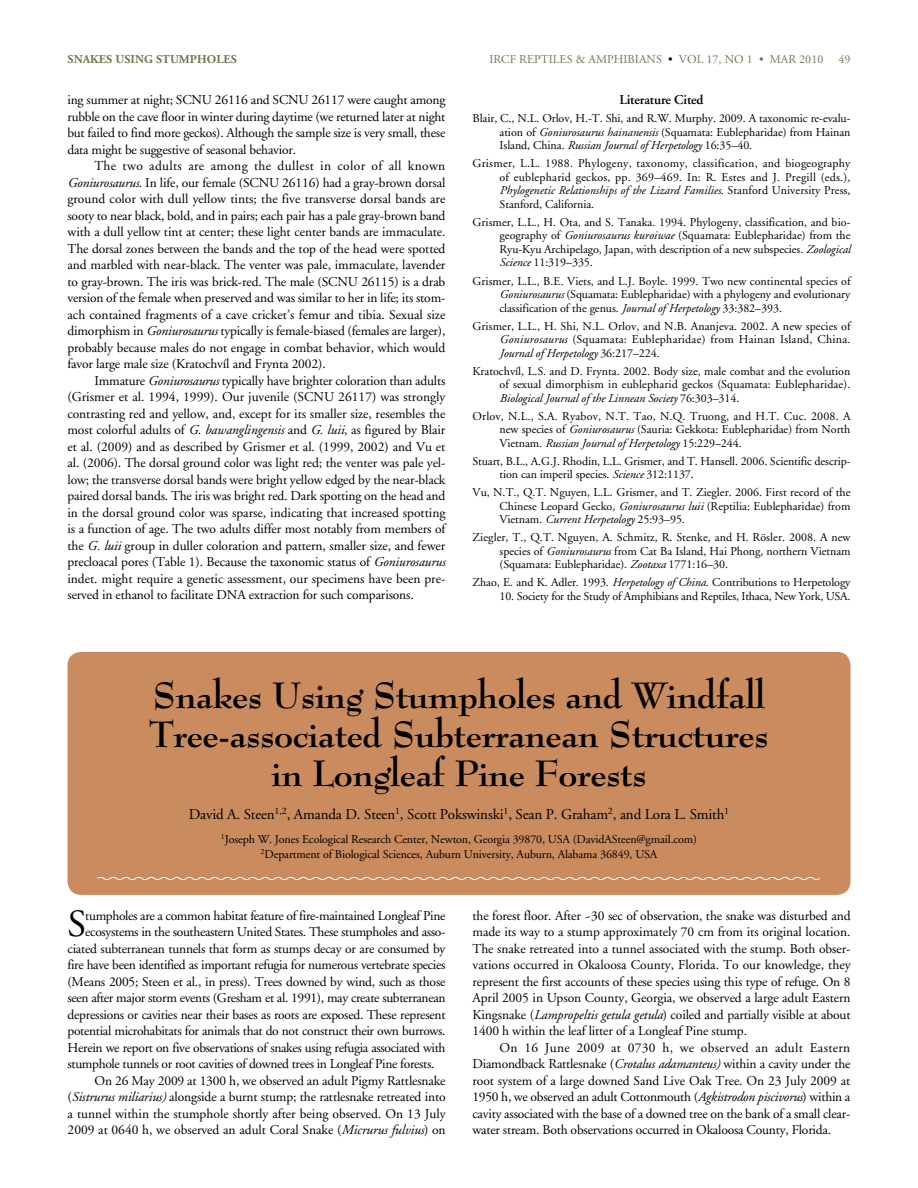
<style>
.page{position:relative;width:918px;height:1188px;background:#fff}
.page>*{position:absolute;margin:0;border:0;box-sizing:border-box;transform-origin:0 0}
.t1{font:38.4px "Adobe Garamond";color:#000}
.t2{font:700 36px/39px "Bernhard Modern BT";letter-spacing:-.015em;color:#000;text-align:center}
.t3{font:15px "Adobe Garamond";letter-spacing:-.01em;color:#000}
.t4{font:13.5px/16.5px "Adobe Garamond";letter-spacing:-.015em;color:#000;text-align:justify}
.t5{font:600 13.5px "Adobe Garamond";letter-spacing:-.01em;color:#000}
.t6{font:12px/13.5px "Adobe Garamond";letter-spacing:-.005em;color:#000;text-align:justify}
.t7{font:12px "Adobe Garamond";letter-spacing:.005em;color:#6f7751}
.t8{font:700 12px "Adobe Garamond";letter-spacing:.005em;color:#6f7751}
.s1{font-style:italic}
.s2{color:#000}
</style>
<div class="page">
<div style="left:68px;top:652px;width:782px;height:243px;background:#ca8b5e;border-radius:14px"></div>
<svg style="left:97px;top:877px;width:723px;height:3px"></svg>
<p class="t8" style="left:68px;top:52px;width:171px">SNAKES USING STUMPHOLES</p>
<p class="t4" style="left:67px;top:92px;width:380px">ing summer at night; S CNU 26116 and S CNU 26117 were caught among rubble on the cave floor in winter during daytime (we returned later at night but failed to find more geckos). Although the sample size is very small, these data might be suggestive of seasonal behavior.</p>
<p class="t4" style="left:67px;top:158px;width:380px;text-indent:27px">The two adults are among the dullest in color of all known <span class="s1">Goniurosaurus</span>. In life, our female (SCNU 26116) had a gray-brown dorsal ground color with dull yellow tints; the five transverse dorsal bands are sooty to near black, bold, and in pairs; each pair has a pale gray-brown band with a dull yellow tint at center; these light center bands are immaculate.<br>The dorsal zones between the bands and the top of the head were spotted and marbled with near-black. The venter was pale, immaculate, lavender to gray-brown. The iris was brick-red. The male (SCNU 26115) is a drab version of the female when preserved and was similar to her in life; its stom&shy;ach contained fragments of a cave cricket’s femur and tibia. S exual size dimorphism in <span class="s1">Goniurosaurus</span> typically is female-biased (females are larger), probably because males do not engage in combat behavior, which would favor large male size (Kratochvíl and Frynta 2002).</p>
<p class="t4" style="left:67px;top:373px;width:380px;text-indent:27px">Immature <span class="s1">Goniurosaurus</span> typically have brighter coloration than adults (Grismer et al. 1994, 1999). Our juvenile (SCNU 26117) was strongly contrasting red and yellow, and, except for its smaller size, resembles the most colorful adults of <span class="s1">G</span>. <span class="s1">bawanglingensis</span> and <span class="s1">G. luii</span>, as figured by B lair et al. (2009) and as described by Grismer et al. (1999, 2002) and Vu et al. (2006). The dorsal ground color was light red; the venter was pale yel&shy;low; the transverse dorsal bands were bright yellow edged by the near-black paired dorsal bands. The iris was bright red. Dark spotting on the head and in the dorsal ground color was sparse, indicating that increased spotting is a function of age. The two adults differ most notably from members of the <span class="s1">G. luii</span> group in duller coloration and pattern, smaller size, and fewer precloacal pores (Table 1). B ecause the taxonomic status of <span class="s1">Goniurosaurus </span>indet. might require a genetic assessment, our specimens have been pre&shy;served in ethanol to facilitate DNA extraction for such comparisons.</p>
<p class="t7" style="left:489px;top:53px;width:336px">IRCF Reptiles &amp; Amphibians <span class="s2">•</span> Vol 17, No 1 • MAR 2010</p>
<p class="t7" style="left:838px;top:53px;width:14px">49</p>
<p class="t5" style="left:619px;top:93px;width:86px">Literature Cited</p>
<p class="t6" style="left:500px;top:112px;width:353px;text-indent:-27px">Blair, C., N .L. Orlov, H .-T. Shi, and R.W. Murphy. 2009. A taxonomic re-evalu&shy;ation of <span class="s1">Goniurosaurus hainanensis</span> (Squamata: Eublepharidae) from H ainan Island, China. <span class="s1">Russian Journal of Herpetology</span> 16:35–40.</p>
<p class="t6" style="left:500px;top:157px;width:353px;text-indent:-27px">Grismer, L.L. 1988. Phylogeny, taxonomy, classification, and biogeography of eublepharid geckos, pp. 369–469. In: R. Estes and J. Pregill (eds.), <span class="s1">Phylogenetic Relationships of the Lizard Families</span>. S tanford University P ress, Stanford, California.</p>
<p class="t6" style="left:500px;top:216px;width:353px;text-indent:-27px">Grismer, L.L., H . Ota, and S . Tanaka. 1994. Phylogeny, classification, and bio&shy;geography of <span class="s1">Goniurosaurus kuroiwae</span> (Squamata: Eublepharidae) from the Ryu-Kyu Archipelago, Japan, with description of a new subspecies. <span class="s1">Zoological Science</span> 11:319–335.</p>
<p class="t6" style="left:500px;top:274px;width:353px;text-indent:-27px">Grismer, L.L., B .E. Viets, and L.J. Boyle. 1999. Two new continental species of <span class="s1">Goniurosaurus</span> (Squamata: Eublepharidae) with a phylogeny and evolutionary classification of the genus. <span class="s1">Journal of Herpetology</span> 33:382–393.</p>
<p class="t6" style="left:499px;top:319px;width:353px;text-indent:-27px">Grismer, L.L., H . Shi, N .L. Orlov, and N .B. Ananjeva. 2002. A new species of <span class="s1">Goniurosaurus</span> (Squamata: Eublepharidae) from Hainan Island, China.<br><span class="s1">Journal of Herpetology</span> 36:217–224.</p>
<p class="t6" style="left:500px;top:364px;width:352px;text-indent:-27px">Kratochvíl, L.S. and D. Frynta. 2002. Body size, male combat and the evolution of sexual dimorphism in eublepharid geckos (Squamata: Eublepharidae).<br><span class="s1">Biological Journal of the Linnean Society</span> 76:303–314.</p>
<p class="t6" style="left:500px;top:409px;width:353px;text-indent:-27px">Orlov, N.L., S .A. Ryabov, N.T. Tao, N.Q. Truong, and H .T. Cuc. 2008. A new species of <span class="s1">Goniurosaurus</span> (Sauria: Gekkota: Eublepharidae) from North Vietnam. <span class="s1">Russian Journal of Herpetology</span> 15:229–244.</p>
<p class="t6" style="left:500px;top:454px;width:352px;text-indent:-27px">Stuart, B .L., A.G.J. Rhodin, L.L. Grismer, and T. Hansell. 2006. S cientific descrip&shy;tion can imperil species. <span class="s1">Science</span> 312:1137.</p>
<p class="t6" style="left:500px;top:486px;width:353px;text-indent:-27px">Vu, N .T., Q.T. Nguyen, L.L. Grismer, and T. Ziegler. 2006. First record of the Chinese Leopard Gecko, <span class="s1">Goniurosaurus luii</span> (Reptilia: Eublepharidae) from Vietnam. <span class="s1">Current Herpetology</span> 25:93–95.</p>
<p class="t6" style="left:500px;top:531px;width:353px;text-indent:-27px">Ziegler, T., Q.T. Nguyen, A. S chmitz, R. S tenke, and H . Rösler. 2008. A new species of <span class="s1">Goniurosaurus</span> from Cat B a Island, Hai Phong, northern Vietnam (Squamata: Eublepharidae). <span class="s1">Zootaxa</span> 1771:16–30.</p>
<p class="t6" style="left:473px;top:576px;width:379px">Zhao, E . and K. Adler. 1993. <span class="s1">Herpetology of China</span>. Contributions to Herpetology</p>
<p class="t6" style="left:500px;top:590px;width:353px">10. S ociety for the S tudy of Amphibians and Reptiles, Ithaca, New York, USA.</p>
<h2 class="t2" style="left:149px;top:675px;width:621px">S nakes Using S tumpholes and Windfall<br>Tree-associated Subterranean S tructures in Longleaf Pine Forests</h2>
<p class="t3" style="left:189px;top:806px;width:542px">David A. S teen<sup>1,2</sup>, Amanda D. S teen<sup>1</sup>, S cott Pokswinski<sup>1</sup>, S ean P . Graham<sup>2</sup>, and Lora L. Smith<sup>1</sup></p>
<p class="t6" style="left:221px;top:832px;width:478px;line-height:15px;text-align:center"><sup>1</sup>Joseph W. Jones Ecological Research Center, Newton, Georgia 39870, USA (DavidASteen@gmail.com)<br><sup>2</sup>Department of Biological S ciences, Auburn University, Auburn, Alabama 36849, USA</p>
<h1 class="t1" style="left:68px;top:904px;width:17px">S</h1>
<p class="t4" style="left:85px;top:908px;width:362px">tumpholes are a common habitat feature of fire-maintained Longleaf Pine</p>
<p class="t4" style="left:85px;top:924px;width:362px">ecosystems in the southeastern United S tates. These stumpholes and asso-</p>
<p class="t4" style="left:68px;top:941px;width:379px">ciated subterranean tunnels that form as stumps decay or are consumed by</p>
<p class="t4" style="left:68px;top:957px;width:379px">fire have been identified as important refugia for numerous vertebrate species</p>
<p class="t4" style="left:67px;top:974px;width:380px">(Means 2005; S teen et al., in press). Trees downed by wind, such as those</p>
<p class="t4" style="left:68px;top:990px;width:380px">seen after major storm events (Gresham et al. 1991), may create subterranean</p>
<p class="t4" style="left:68px;top:1007px;width:380px">depressions or cavities near their bases as roots are exposed. These represent</p>
<p class="t4" style="left:68px;top:1023px;width:380px">potential microhabitats for animals that do not construct their own burrows.</p>
<p class="t4" style="left:68px;top:1040px;width:379px">Herein we report on five observations of snakes using refugia associated with</p>
<p class="t4" style="left:68px;top:1056px;width:368px">stumphole tunnels or root cavities of downed trees in Longleaf Pine forests.</p>
<p class="t4" style="left:95px;top:1073px;width:353px">On 26 May 2009 at 1300 h, we observed an adult Pigmy Rattlesnake</p>
<p class="t4" style="left:68px;top:1089px;width:380px">(<span class="s1">Sistrurus miliarius)</span> alongside a burnt stump; the rattlesnake retreated into</p>
<p class="t4" style="left:68px;top:1106px;width:380px">a tunnel within the stumphole shortly after being observed. On 13 July</p>
<p class="t4" style="left:68px;top:1122px;width:380px">2009 at 0640 h, we observed an adult Coral S nake (<span class="s1">Micrurus fulvius</span>) on</p>
<p class="t4" style="left:472px;top:908px;width:380px">the forest floor. After ~30 sec of observation, the snake was disturbed and made its way to a stump approximately 70 cm from its original location.<br>The snake retreated into a tunnel associated with the stump. B oth obser&shy;vations occurred in Okaloosa County, Florida. To our knowledge, they represent the first accounts of these species using this type of refuge. On 8<br>April 2005 in Upson County, Georgia, we observed a large adult Eastern Kingsnake (<span class="s1">Lampropeltis getula getula</span>) coiled and partially visible at about 1400 h within the leaf litter of a Longleaf Pine stump.</p>
<p class="t4" style="left:472px;top:1040px;width:380px;text-indent:27px">On 16 June 2009 at 0730 h, we observed an adult Eastern Diamondback Rattlesnake (<span class="s1">Crotalus adamanteus)</span> within a cavity under the root system of a large downed S and Live Oak Tree. On 23 July 2009 at 1950 h, we observed an adult Cottonmouth (<span class="s1">Agkistrodon piscivorus</span>) within a cavity associated with the base of a downed tree on the bank of a small clear&shy;water stream. B oth observations occurred in Okaloosa County, Florida.</p>
</div>
